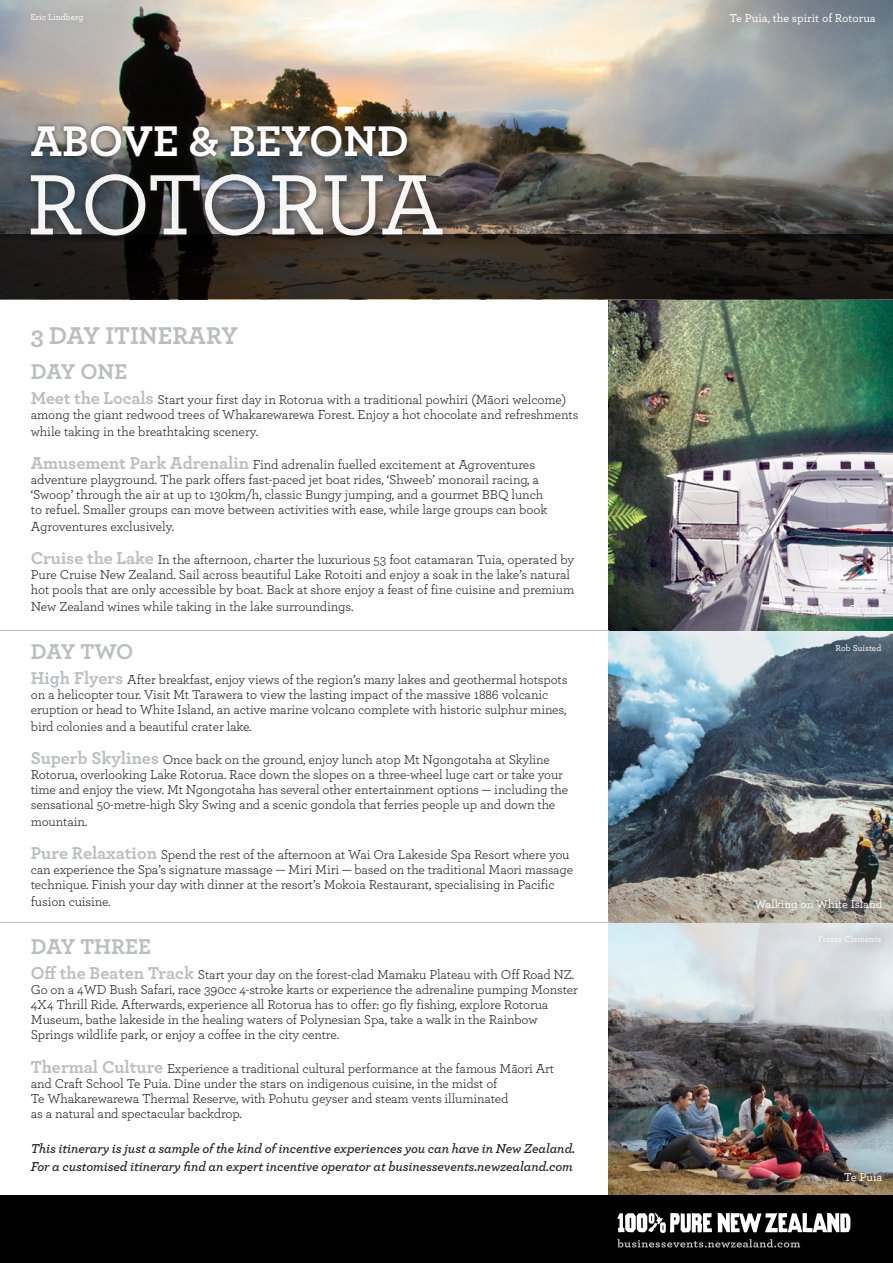
<style>
.page{position:relative;width:893px;height:1263px;background:#fff}
.page>*{position:absolute;margin:0;border:0;box-sizing:border-box;transform-origin:0 0}
.t1{font:500 90px "Archer";letter-spacing:-.03em;color:#fff}
.t2{font:700 45px "Archer";color:#fff}
.t3{font:700 25.5px "Archer";color:#bcbdc0}
.Subhead_1{font:700 22.5px "Archer";letter-spacing:-.015em;color:#bcbdc0}
.Body_copy{font:13.5px/15px "Archer";letter-spacing:-.01em;color:#231f20}
.t4{font:italic 600 13.5px "Archer";letter-spacing:-.01em;color:#231f20}
.Name_of_Image{font:500 12px "Archer";color:#fff}
.Photographer_Credits{font:500 9px "Archer";color:#fff}
.s1{font-weight:700;font-size:18px;color:#bcbdc0}
</style>
<div class="page">
<img style="left:609px;top:923px;width:284px;height:272px">
<img style="left:609px;top:299px;width:284px;height:624px">
<div style="left:805px;top:922px;width:88px;height:34px;background:#231f20;opacity:.64"></div>
<div style="left:823px;top:632px;width:70px;height:33px;background:#231f20;opacity:.64"></div>
<img style="left:0;top:0;width:893px;height:234px">
<hr style="left:0;top:630px;width:609px;height:1px;background:#bcbdc0">
<hr style="left:0;top:923px;width:609px;height:1px;background:#bcbdc0">
<div style="left:0;top:1195px;width:893px;height:68px;background:#000"></div>
<svg style="left:617px;top:1213px;width:95px;height:20px"></svg>
<svg style="left:718px;top:1213px;width:133px;height:19px"></svg>
<svg style="left:617px;top:1239px;width:183px;height:8px"></svg>
<svg style="left:0;top:234px;width:893px;height:65px;background:#231d18"></svg>
<div style="left:23px;top:167px;width:428px;height:77px;background:#231f20;opacity:.7"></div>
<div style="left:782px;top:592px;width:111px;height:35px;background:#231f20;opacity:.64"></div>
<div style="left:742px;top:885px;width:151px;height:38px;background:#231f20;opacity:.64"></div>
<div style="left:832px;top:1159px;width:61px;height:36px;background:#231f20;opacity:.64"></div>
<div style="left:27px;top:121px;width:385px;height:40px;background:#231f20;opacity:.75"></div>
<div style="left:18px;top:1px;width:78px;height:33px;background:#b4b4b3"></div>
<p class="Photographer_Credits" style="left:31px;top:10px;width:54px">Eric Lindberg</p>
<p class="Name_of_Image" style="left:729px;top:10px;width:148px">Te Puia, the spirit of Rotorua</p>
<p class="t2" style="left:31px;top:105px;width:380px">ABOVE &amp; BEYOND</p>
<h1 class="t1" style="left:27px;top:140px;width:419px">ROTORUA</h1>
<p class="t3" style="left:31px;top:315px;width:208px">3 DAY ITINERARY</p>
<p class="Subhead_1" style="left:31px;top:354px;width:98px">DAY ONE</p>
<p class="Body_copy" style="left:31px;top:392px;width:549px"><span class="s1">Meet the Locals</span> Start your first day in Rotorua with a traditional powhiri (Māori welcome) among the giant redwood trees of Whakarewarewa Forest. Enjoy a hot chocolate and refreshments</p>
<p class="Body_copy" style="left:31px;top:423px;width:229px">while taking in the breathtaking scenery.</p>
<p class="Body_copy" style="left:31px;top:457px;width:518px"><span class="s1">Amusement Park Adrenalin</span> Find adrenalin fuelled excitement at Agroventures adventure playground. The park offers fast-paced jet boat rides, ‘Shweeb’ monorail racing, a ‘Swoop’ through the air at up to 130km/h, classic Bungy jumping, and a gourmet BBQ lunch to refuel. Smaller groups can move between activities with ease, while large groups can book</p>
<p class="Body_copy" style="left:31px;top:518px;width:145px">Agroventures exclusively.</p>
<p class="Body_copy" style="left:31px;top:552px;width:545px"><span class="s1">Cruise the Lake</span> In the afternoon, charter the luxurious 53 foot catamaran Tuia, operated by<br>Pure Cruise New Zealand. Sail across beautiful Lake Rotoiti and enjoy a soak in the lake’s natural hot pools that are only accessible by boat. Back at shore enjoy a feast of fine cuisine and premium</p>
<p class="Body_copy" style="left:31px;top:598px;width:324px">New Zealand wines while taking in the lake surroundings.</p>
<p class="Subhead_1" style="left:31px;top:634px;width:104px">DAY TWO</p>
<p class="Body_copy" style="left:31px;top:672px;width:538px"><span class="s1">High Flyers</span> After breakfast, enjoy views of the region’s many lakes and geothermal hotspots on a helicopter tour. Visit Mt Tarawera to view the lasting impact of the massive 1886 volcanic eruption or head to White Island, an active marine volcano complete with historic sulphur mines,</p>
<p class="Body_copy" style="left:31px;top:718px;width:222px">bird colonies and a beautiful crater lake.</p>
<p class="Body_copy" style="left:31px;top:752px;width:539px"><span class="s1">Superb Skylines</span> Once back on the ground, enjoy lunch atop Mt Ngongotaha at Skyline Rotorua, overlooking Lake Rotorua. Race down the slopes on a three-wheel luge cart or take your time and enjoy the view. Mt Ngongotaha has several other entertainment options — including the sensational 50-metre-high Sky Swing and a scenic gondola that ferries people up and down the</p>
<p class="Body_copy" style="left:31px;top:813px;width:58px">mountain.</p>
<p class="Body_copy" style="left:31px;top:847px;width:544px"><span class="s1">Pure Relaxation</span> Spend the rest of the afternoon at Wai Ora Lakeside Spa Resort where you can experience the Spa’s signature massage — Miri Miri — based on the traditional Maori massage technique. Finish your day with dinner at the resort’s Mokoia Restaurant, specialising in Pacific</p>
<p class="Body_copy" style="left:31px;top:893px;width:81px">fusion cuisine.</p>
<p class="Subhead_1" style="left:31px;top:929px;width:122px">DAY THREE</p>
<p class="Body_copy" style="left:31px;top:966px;width:549px"><span class="s1">Off the Beaten Track</span> Start your day on the forest-clad Mamaku Plateau with Off Road NZ.<br>Go on a 4WD Bush Safari, race 390cc 4-stroke karts or experience the adrenaline pumping Monster 4X4 Thrill Ride. Afterwards, experience all Rotorua has to offer: go fly fishing, explore Rotorua Museum, bathe lakeside in the healing waters of Polynesian Spa, take a walk in the Rainbow Springs wildlife park, or enjoy a coffee in the city centre.</p>
<p class="Body_copy" style="left:31px;top:1060px;width:525px"><span class="s1">Thermal Culture</span> Experience a traditional cultural performance at the famous Māori Art and Craft School Te Puia. Dine under the stars on indigenous cuisine, in the midst of<br>Te Whakarewarewa Thermal Reserve, with Pohutu geyser and steam vents illuminated<br>as a natural and spectacular backdrop.</p>
<p class="t4" style="left:31px;top:1138px;width:546px">This itinerary is just a sample of the kind of incentive experiences you can have in New Zealand.</p>
<p class="t4" style="left:31px;top:1156px;width:544px">For a customised itinerary find an expert incentive operator at businessevents.newzealand.com</p>
<p class="Name_of_Image" style="left:794px;top:601px;width:90px">Tuia, Pure Cruise</p>
<p class="Photographer_Credits" style="left:835px;top:642px;width:47px">Rob Suisted</p>
<p class="Name_of_Image" style="left:754px;top:895px;width:129px">Walking on White Island</p>
<p class="Photographer_Credits" style="left:818px;top:932px;width:65px">Fraser Clements</p>
<p class="Name_of_Image" style="left:844px;top:1168px;width:40px">Te Puia</p>
</div>
